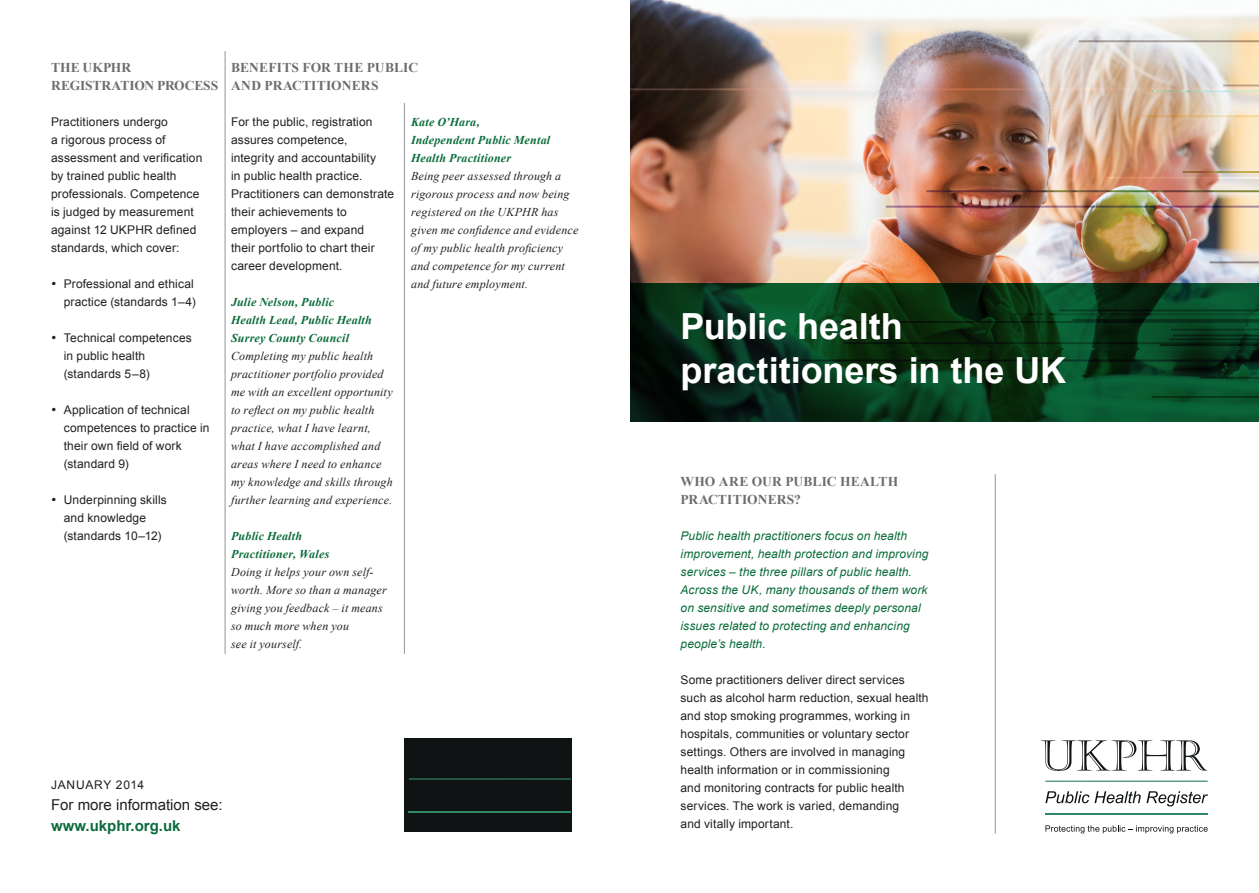
<style>
.page{position:relative;width:1259px;height:893px;background:#fff}
.page>*{position:absolute;margin:0;border:0;box-sizing:border-box;transform-origin:0 0}
.t1{font:700 36px/43.2px "Arial";color:#fff}
.t2{font:15px "Arial";color:#231f20}
.t3{font:700 15px "Arial";color:#0b6c3b}
.t4{font:700 13.5px/18px "Times New Roman";letter-spacing:.005em;color:#6c6d70}
.t5{font:12px/18px "Arial";letter-spacing:.01em;color:#231f20}
.t6{font:italic 12px/18px "Times New Roman";letter-spacing:.015em;color:#231f20}
.t7{font:italic 12px/18px "Arial";letter-spacing:.01em;color:#0b6c3b}
.t8{font:italic 700 12px/18px "Times New Roman";letter-spacing:.015em;color:#0b6c3b}
.t9{font:12px "Arial";letter-spacing:.055em;color:#231f20}
</style>
<div class="page">
<img style="left:630px;top:0;width:629px;height:283px">
<hr style="left:995px;top:474px;width:1px;height:359px;background:#939598">
<svg style="left:1040px;top:740px;width:167px;height:31px"></svg>
<svg style="left:1045px;top:791px;width:95px;height:12px"></svg>
<svg style="left:1146px;top:791px;width:62px;height:15px"></svg>
<svg style="left:1045px;top:825px;width:162px;height:8px"></svg>
<hr style="left:1045px;top:781px;width:162px;height:1px;background:#308763">
<hr style="left:1045px;top:814px;width:162px;height:1px;background:#308763">
<svg style="left:630px;top:283px;width:629px;height:138px;background:#07371b"></svg>
<hr style="left:225px;top:51px;width:1px;height:603px;background:#939598">
<hr style="left:404px;top:103px;width:1px;height:551px;background:#939598">
<div style="left:404px;top:738px;width:167px;height:93px;background:#0f1313"></div>
<hr style="left:409px;top:778px;width:162px;height:2px;background:#308763">
<hr style="left:409px;top:812px;width:162px;height:1px;background:#308763">
<p class="t4" style="left:51px;top:58px;width:169px">THE UKPHR<br>REGISTRATION PROCESS</p>
<p class="t5" style="left:51px;top:113px;width:153px">Practitioners undergo<br>a rigorous process of assessment and verification by trained public health professionals. Competence is judged by measurement against 12 UKPHR defined standards, which cover:</p>
<p class="t5" style="left:51px;top:275px;width:146px;text-align:right">• Professional and ethical practice (standards 1–4)</p>
<p class="t5" style="left:64px;top:329px;width:130px;text-indent:-13px">• Technical competences in public health (standards 5–8)</p>
<p class="t5" style="left:64px;top:401px;width:147px;text-indent:-13px">• Application of technical competences to practice in their own field of work (standard 9)</p>
<p class="t5" style="left:64px;top:491px;width:104px;text-indent:-13px">• Underpinning skills and knowledge (standards 10–12)</p>
<p class="t4" style="left:231px;top:58px;width:188px">BENEFITS FOR THE PUBLIC<br>AND PRACTITIONERS</p>
<p class="t5" style="left:231px;top:113px;width:165px">For the public, registration assures competence,<br>integrity and accountability<br>in public health practice.<br>Practitioners can demonstrate their achievements to employers – and expand<br>their portfolio to chart their career development.</p>
<p class="t8" style="left:231px;top:293px;width:142px">Julie Nelson, Public<br>Health Lead, Public Health<br>Surrey County Council</p>
<p class="t6" style="left:231px;top:347px;width:163px">Completing my public health practitioner portfolio provided me with an excellent opportunity to reflect on my public health practice, what I have learnt, what I have accomplished and areas where I need to enhance my knowledge and skills through further learning and experience.</p>
<p class="t8" style="left:231px;top:527px;width:100px">Public Health<br>Practitioner, Wales</p>
<p class="t6" style="left:231px;top:563px;width:157px">Doing it helps your own self&shy;worth. More so than a manager giving you feedback – it means so much more when you<br>see it yourself.</p>
<p class="t8" style="left:411px;top:113px;width:141px">Kate O’Hara,<br>Independent Public Mental<br>Health Practitioner</p>
<p class="t6" style="left:411px;top:167px;width:169px">Being peer assessed through a rigorous process and now being registered on the UKPHR has given me confidence and evidence of my public health proficiency and competence for my current and future employment.</p>
<p class="t9" style="left:51px;top:777px;width:95px">JANUARY 2014</p>
<p class="t2" style="left:51px;top:795px;width:173px">For more information see:</p>
<p class="t3" style="left:51px;top:816px;width:131px">www.ukphr.org.uk</p>
<p class="t1" style="left:680px;top:306px;width:387px">Public health practitioners in the UK</p>
<p class="t4" style="left:680px;top:472px;width:219px">WHO ARE OUR PUBLIC HEALTH<br>PRACTITIONERS?</p>
<p class="t7" style="left:680px;top:527px;width:249px">Public health practitioners focus on health improvement, health protection and improving services – the three pillars of public health.<br>Across the UK, many thousands of them work on sensitive and sometimes deeply personal issues related to protecting and enhancing people’s health.</p>
<p class="t5" style="left:680px;top:671px;width:250px">Some practitioners deliver direct services such as alcohol harm reduction, sexual health and stop smoking programmes, working in hospitals, communities or voluntary sector settings. Others are involved in managing health information or in commissioning<br>and monitoring contracts for public health services. The work is varied, demanding<br>and vitally important.</p>
</div>
